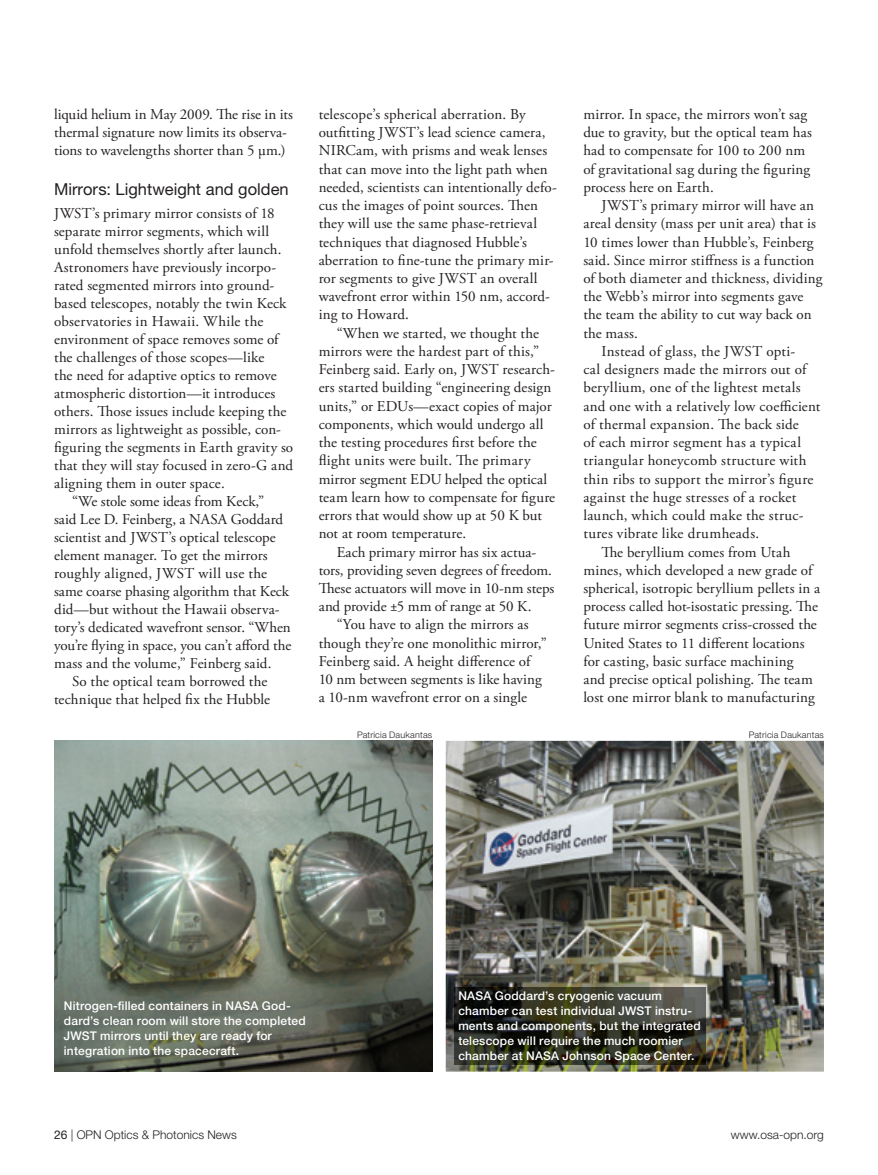
<style>
.page{position:relative;width:878px;height:1175px;background:#fff}
.page>*{position:absolute;margin:0;border:0;box-sizing:border-box;transform-origin:0 0}
.t1{font:16.5px "Helvetica Neue LT Std";color:#231f20}
.t2{font:15px/18.3px "Adobe Garamond Pro";letter-spacing:.01em;color:#231f20}
.t3{font:15px "Adobe Garamond Pro";letter-spacing:-.01em;color:#231f20}
.t4{font:500 12px/15px "Helvetica Neue LT Std";letter-spacing:.015em;color:#fff}
.t5{font:300 12px "Helvetica Neue LT Std";color:#231f20}
.t6{font:300 9px "Helvetica Neue LT Std";letter-spacing:.025em;color:#231f20}
.s1{font-weight:400}
</style>
<div class="page">
<img style="left:446px;top:741px;width:377px;height:330px">
<img style="left:54px;top:741px;width:378px;height:330px">
<img style="left:454px;top:987px;width:251px;height:77px">
<p class="t2" style="left:54px;top:106px;width:240px">liquid helium in May 2009. The rise in its thermal signature now limits its observa&shy;tions to wavelengths shorter than 5 µm.)</p>
<p class="t1" style="left:54px;top:180px;width:236px">Mirrors: Lightweight and golden</p>
<p class="t2" style="left:54px;top:205px;width:222px">JWST’s primary mirror consists of 18</p>
<p class="t2" style="left:54px;top:223px;width:216px">separate mirror segments, which will</p>
<p class="t2" style="left:54px;top:241px;width:229px">unfold themselves shortly after launch.</p>
<p class="t2" style="left:54px;top:259px;width:224px">Astronomers have previously incorpo-</p>
<p class="t2" style="left:54px;top:277px;width:222px">rated segmented mirrors into ground-</p>
<p class="t2" style="left:54px;top:295px;width:234px">based telescopes, notably the twin Keck</p>
<p class="t2" style="left:54px;top:313px;width:211px">observatories in Hawaii. While the</p>
<p class="t2" style="left:54px;top:331px;width:226px">environment of space removes some of</p>
<p class="t2" style="left:54px;top:349px;width:212px">the challenges of those scopes—like</p>
<p class="t2" style="left:54px;top:367px;width:224px">the need for adaptive optics to remove</p>
<p class="t2" style="left:54px;top:385px;width:223px">atmospheric distortion—it introduces</p>
<p class="t2" style="left:54px;top:403px;width:234px">others. Those issues include keeping the</p>
<p class="t2" style="left:54px;top:421px;width:228px">mirrors as lightweight as possible, con-</p>
<p class="t2" style="left:54px;top:439px;width:241px">figuring the segments in Earth gravity so</p>
<p class="t2" style="left:54px;top:457px;width:240px">that they will stay focused in zero-G and</p>
<p class="t2" style="left:54px;top:475px;width:172px">aligning them in outer space.</p>
<p class="t3" style="left:72px;top:492px;width:194px">“We stole some ideas from Keck,”</p>
<p class="t2" style="left:54px;top:511px;width:231px">said Lee D. Feinberg, a NASA Goddard</p>
<p class="t2" style="left:54px;top:529px;width:223px">scientist and JWST’s optical telescope</p>
<p class="t2" style="left:54px;top:547px;width:215px">element manager. To get the mirrors</p>
<p class="t2" style="left:54px;top:565px;width:215px">roughly aligned, JWST will use the</p>
<p class="t2" style="left:54px;top:583px;width:237px">same coarse phasing algorithm that Keck</p>
<p class="t2" style="left:54px;top:601px;width:227px">did—but without the Hawaii observa-</p>
<p class="t3" style="left:54px;top:618px;width:238px">tory’s dedicated wavefront sensor. “When</p>
<p class="t2" style="left:54px;top:637px;width:239px">you’re flying in space, you can’t afford the</p>
<p class="t2" style="left:54px;top:655px;width:219px">mass and the volume,” Feinberg said.</p>
<p class="t2" style="left:72px;top:673px;width:197px">So the optical team borrowed the</p>
<p class="t2" style="left:54px;top:691px;width:217px">technique that helped fix the Hubble</p>
<p class="t2" style="left:318px;top:106px;width:239px">telescope’s spherical aberration. By outfitting JWST’s lead science camera, NIRCam, with prisms and weak lenses that can move into the light path when needed, scientists can intentionally defo&shy;cus the images of point sources. Then they will use the same phase-retrieval techniques that diagnosed Hubble’s aberration to fine-tune the primary mir&shy;ror segments to give JWST an overall wavefront error within 150 nm, accord&shy;ing to Howard.</p>
<p class="t2" style="left:318px;top:324px;width:238px;text-indent:18px">“When we started, we thought the mirrors were the hardest part of this,” Feinberg said. Early on, JWST research&shy;ers started building “engineering design units,” or EDUs—exact copies of major components, which would undergo all the testing procedures first before the flight units were built. The primary mirror segment EDU helped the optical team learn how to compensate for figure errors that would show up at 50 K but not at room temperature.</p>
<p class="t2" style="left:336px;top:543px;width:201px">Each primary mirror has six actua-</p>
<p class="t2" style="left:318px;top:561px;width:235px">tors, providing seven degrees of freedom.</p>
<p class="t2" style="left:318px;top:579px;width:237px">These actuators will move in 10-nm steps</p>
<p class="t3" style="left:318px;top:597px;width:214px">and provide ±5 mm of range at 50 K.</p>
<p class="t2" style="left:336px;top:616px;width:194px">“You have to align the mirrors as</p>
<p class="t2" style="left:318px;top:634px;width:230px">though they’re one monolithic mirror,”</p>
<p class="t2" style="left:318px;top:652px;width:213px">Feinberg said. A height difference of</p>
<p class="t2" style="left:318px;top:670px;width:225px">10 nm between segments is like having</p>
<p class="t2" style="left:318px;top:689px;width:210px">a 10-nm wavefront error on a single</p>
<p class="t2" style="left:583px;top:106px;width:230px">mirror. In space, the mirrors won’t sag due to gravity, but the optical team has had to compensate for 100 to 200 nm of gravitational sag during the figuring process here on Earth.</p>
<p class="t2" style="left:601px;top:197px;width:214px">JWST’s primary mirror will have an</p>
<p class="t2" style="left:583px;top:215px;width:234px">areal density (mass per unit area) that is</p>
<p class="t2" style="left:583px;top:233px;width:232px">10 times lower than Hubble’s, Feinberg</p>
<p class="t2" style="left:583px;top:251px;width:232px">said. Since mirror stiffness is a function</p>
<p class="t2" style="left:583px;top:270px;width:240px">of both diameter and thickness, dividing</p>
<p class="t2" style="left:583px;top:288px;width:221px">the Webb’s mirror into segments gave</p>
<p class="t2" style="left:583px;top:306px;width:230px">the team the ability to cut way back on</p>
<p class="t2" style="left:583px;top:324px;width:56px">the mass.</p>
<p class="t2" style="left:601px;top:342px;width:195px">Instead of glass, the JWST opti-</p>
<p class="t2" style="left:583px;top:361px;width:224px">cal designers made the mirrors out of</p>
<p class="t2" style="left:583px;top:379px;width:219px">beryllium, one of the lightest metals</p>
<p class="t2" style="left:583px;top:397px;width:239px">and one with a relatively low coefficient</p>
<p class="t2" style="left:583px;top:415px;width:217px">of thermal expansion. The back side</p>
<p class="t2" style="left:583px;top:434px;width:219px">of each mirror segment has a typical</p>
<p class="t2" style="left:583px;top:452px;width:225px">triangular honeycomb structure with</p>
<p class="t2" style="left:583px;top:470px;width:232px">thin ribs to support the mirror’s figure</p>
<p class="t2" style="left:583px;top:488px;width:214px">against the huge stresses of a rocket</p>
<p class="t2" style="left:583px;top:506px;width:222px">launch, which could make the struc-</p>
<p class="t2" style="left:583px;top:525px;width:177px">tures vibrate like drumheads.</p>
<p class="t2" style="left:601px;top:543px;width:191px">The beryllium comes from Utah</p>
<p class="t2" style="left:583px;top:561px;width:230px">mines, which developed a new grade of</p>
<p class="t2" style="left:583px;top:579px;width:238px">spherical, isotropic beryllium pellets in a</p>
<p class="t2" style="left:583px;top:598px;width:236px">process called hot-isostatic pressing. The</p>
<p class="t2" style="left:583px;top:616px;width:235px">future mirror segments criss-crossed the</p>
<p class="t2" style="left:583px;top:634px;width:223px">United States to 11 different locations</p>
<p class="t2" style="left:583px;top:652px;width:211px">for casting, basic surface machining</p>
<p class="t2" style="left:583px;top:670px;width:231px">and precise optical polishing. The team</p>
<p class="t2" style="left:583px;top:689px;width:233px">lost one mirror blank to manufacturing</p>
<p class="t6" style="left:357px;top:729px;width:77px">Patricia Daukantas</p>
<p class="t6" style="left:748px;top:729px;width:77px">Patricia Daukantas</p>
<p class="t4" style="left:64px;top:998px;width:243px">Nitrogen-filled containers in NASA God&shy;dard’s clean room will store the completed JWST mirrors until they are ready for integration into the spacecraft.</p>
<p class="t4" style="left:458px;top:988px;width:244px">NASA Goddard’s cryogenic vacuum chamber can test individual JWST instru&shy;ments and components, but the integrated telescope will require the much roomier chamber at NASA Johnson Space Center.</p>
<p class="t5" style="left:54px;top:1126px;width:184px"><span class="s1">26</span> | OPN Optics &amp; Photonics News</p>
<p class="t5" style="left:731px;top:1126px;width:94px">www.osa-opn.org</p>
</div>
